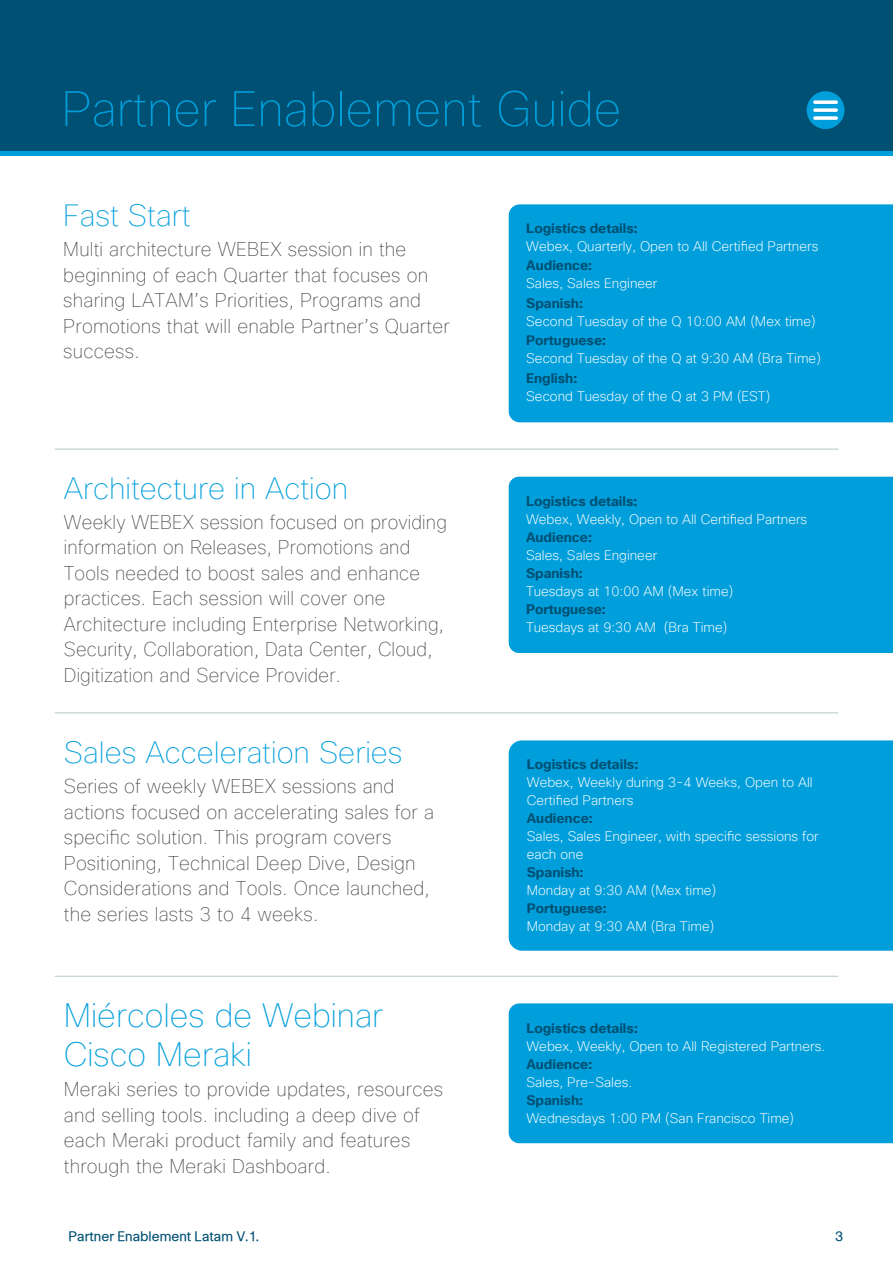
<style>
.page{position:relative;width:893px;height:1263px;background:#fff}
.page>*{position:absolute;margin:0;border:0;box-sizing:border-box;transform-origin:0 0}
.t1{font:100 33px/39px "Cisco Sans TT";color:#009fdb}
.t2{font:100 30px "Cisco Sans TT";color:#009fdb}
.t3{font:100 19.5px/25.5px "Cisco Sans TT";letter-spacing:.01em;color:#444447}
.t4{font:100 19.5px/25.5px "Cisco Sans TT";letter-spacing:.01em;color:#444447;scale:.96 1}
.t5{font:200 13.5px/18px "Cisco Sans TT";color:#fff}
.t6{font:700 13.5px "Cisco Sans TT";color:#005073}
.t7{font:700 13.5px "Cisco Sans";color:#005073}
.t8{font:13.5px "Ciscoregular";color:#005073}
</style>
<div class="page">
<div style="left:509px;top:1003px;width:384px;height:140px;background:#009fdb"></div>
<div style="left:509px;top:740px;width:384px;height:211px;background:#009fdb"></div>
<div style="left:509px;top:477px;width:384px;height:176px;background:#009fdb"></div>
<div style="left:509px;top:204px;width:384px;height:218px;background:#009fdb"></div>
<div style="left:0;top:0;width:893px;height:151px;background:#005073"></div>
<div style="left:0;top:151px;width:893px;height:5px;background:#009fdb"></div>
<hr style="left:55px;top:449px;width:783px;height:1px;background:#b7c8c8">
<hr style="left:55px;top:712px;width:783px;height:1px;background:#b7c8c8">
<hr style="left:55px;top:976px;width:783px;height:1px;background:#b7c8c8">
<div style="left:807px;top:91px;width:37px;height:38px;background:#009fdb;border-radius:50%"></div>
<svg style="left:813px;top:116px;width:25px;height:4px"></svg>
<svg style="left:813px;top:108px;width:25px;height:4px"></svg>
<svg style="left:813px;top:100px;width:25px;height:4px"></svg>
<svg style="left:66px;top:91px;width:47px;height:36px"></svg>
<svg style="left:121px;top:95px;width:49px;height:32px"></svg>
<svg style="left:176px;top:100px;width:22px;height:27px"></svg>
<svg style="left:205px;top:100px;width:11px;height:26px"></svg>
<svg style="left:234px;top:91px;width:20px;height:35px"></svg>
<svg style="left:261px;top:100px;width:19px;height:26px"></svg>
<svg style="left:286px;top:100px;width:19px;height:27px"></svg>
<svg style="left:313px;top:91px;width:21px;height:36px"></svg>
<hr style="left:340px;top:91px;width:2px;height:35px;background:#009fdb">
<svg style="left:348px;top:100px;width:22px;height:27px"></svg>
<svg style="left:377px;top:100px;width:33px;height:26px"></svg>
<svg style="left:416px;top:100px;width:22px;height:27px"></svg>
<svg style="left:445px;top:95px;width:36px;height:32px"></svg>
<svg style="left:499px;top:90px;width:29px;height:37px"></svg>
<svg style="left:535px;top:101px;width:19px;height:26px"></svg>
<hr style="left:561px;top:101px;width:2px;height:25px;background:#009fdb">
<svg style="left:569px;top:91px;width:21px;height:36px"></svg>
<svg style="left:596px;top:100px;width:23px;height:27px"></svg>
<h2 class="t2" style="left:63px;top:197px;width:129px">Fast Start</h2>
<h3 class="t3" style="left:63px;top:237px;width:388px">Multi architecture WEBEX session in the beginning of each Quarter that focuses on sharing LATAM’s Priorities, Programs and Promotions that will enable Partner’s Quarter success.</h3>
<h2 class="t2" style="left:64px;top:469px;width:286px">Architecture in Action</h2>
<p class="t4" style="left:64px;top:509px;width:401px">Weekly WEBEX session focused on providing information on Releases, Promotions and Tools needed to boost sales and enhance practices. Each session will cover one Architecture including Enterprise Networking, Security, Collaboration, Data Center, Cloud, Digitization and Service Provider.</p>
<h2 class="t2" style="left:64px;top:734px;width:340px">Sales Acceleration Series</h2>
<h3 class="t3" style="left:64px;top:774px;width:372px">Series of weekly WEBEX sessions and actions focused on accelerating sales for a specific solution. This program covers Positioning, Technical Deep Dive, Design Considerations and Tools. Once launched, the series lasts 3 to 4 weeks.</h3>
<h1 class="t1" style="left:64px;top:996px;width:321px">Miércoles de Webinar<br>Cisco Meraki</h1>
<h3 class="t3" style="left:64px;top:1076px;width:381px">Meraki series to provide updates, resources and selling tools. including a deep dive of each Meraki product family and features through the Meraki Dashboard.</h3>
<p class="t6" style="left:526px;top:220px;width:113px">Logistics details:</p>
<p class="t5" style="left:526px;top:237px;width:294px">Webex, Quarterly, Open to All Certified Partners</p>
<p class="t6" style="left:526px;top:257px;width:67px">Audience:</p>
<p class="t5" style="left:526px;top:275px;width:133px">Sales, Sales Engineer</p>
<p class="t6" style="left:526px;top:295px;width:58px">Spanish:</p>
<p class="t5" style="left:526px;top:312px;width:291px">Second Tuesday of the Q 10:00 AM (Mex time)</p>
<p class="t6" style="left:526px;top:332px;width:81px">Portuguese:</p>
<p class="t5" style="left:526px;top:350px;width:296px">Second Tuesday of the Q at 9:30 AM (Bra Time)</p>
<p class="t6" style="left:526px;top:370px;width:53px">English:</p>
<p class="t5" style="left:526px;top:387px;width:246px">Second Tuesday of the Q at 3 PM (EST)</p>
<p class="t6" style="left:526px;top:493px;width:113px">Logistics details:</p>
<p class="t5" style="left:526px;top:510px;width:283px">Webex, Weekly, Open to All Certified Partners</p>
<p class="t7" style="left:526px;top:529px;width:67px">Audience:</p>
<p class="t5" style="left:526px;top:546px;width:133px">Sales, Sales Engineer</p>
<p class="t7" style="left:526px;top:565px;width:58px">Spanish:</p>
<p class="t5" style="left:526px;top:582px;width:209px">Tuesdays at 10:00 AM (Mex time)</p>
<p class="t7" style="left:526px;top:601px;width:81px">Portuguese:</p>
<p class="t5" style="left:526px;top:618px;width:203px">Tuesdays at 9:30 AM (Bra Time)</p>
<p class="t7" style="left:527px;top:756px;width:113px">Logistics details:</p>
<p class="t5" style="left:527px;top:773px;width:287px">Webex, Weekly during 3-4 Weeks, Open to All<br>Certified Partners</p>
<p class="t7" style="left:527px;top:810px;width:67px">Audience:</p>
<p class="t5" style="left:527px;top:827px;width:293px">Sales, Sales Engineer, with specific sessions for each one</p>
<p class="t6" style="left:527px;top:864px;width:58px">Spanish:</p>
<p class="t5" style="left:527px;top:881px;width:191px">Monday at 9:30 AM (Mex time)</p>
<p class="t6" style="left:527px;top:900px;width:81px">Portuguese:</p>
<p class="t5" style="left:527px;top:917px;width:189px">Monday at 9:30 AM (Bra Time)</p>
<p class="t6" style="left:526px;top:1020px;width:113px">Logistics details:</p>
<p class="t5" style="left:526px;top:1037px;width:300px">Webex, Weekly, Open to All Registered Partners.</p>
<p class="t6" style="left:526px;top:1056px;width:67px">Audience:</p>
<p class="t5" style="left:526px;top:1073px;width:107px">Sales, Pre-Sales.</p>
<p class="t6" style="left:526px;top:1092px;width:58px">Spanish:</p>
<p class="t5" style="left:526px;top:1109px;width:269px">Wednesdays 1:00 PM (San Francisco Time)</p>
<p class="t8" style="left:69px;top:1228px;width:192px">Partner Enablement Latam V.1.</p>
<p class="t8" style="left:835px;top:1228px;width:10px">3</p>
</div>
